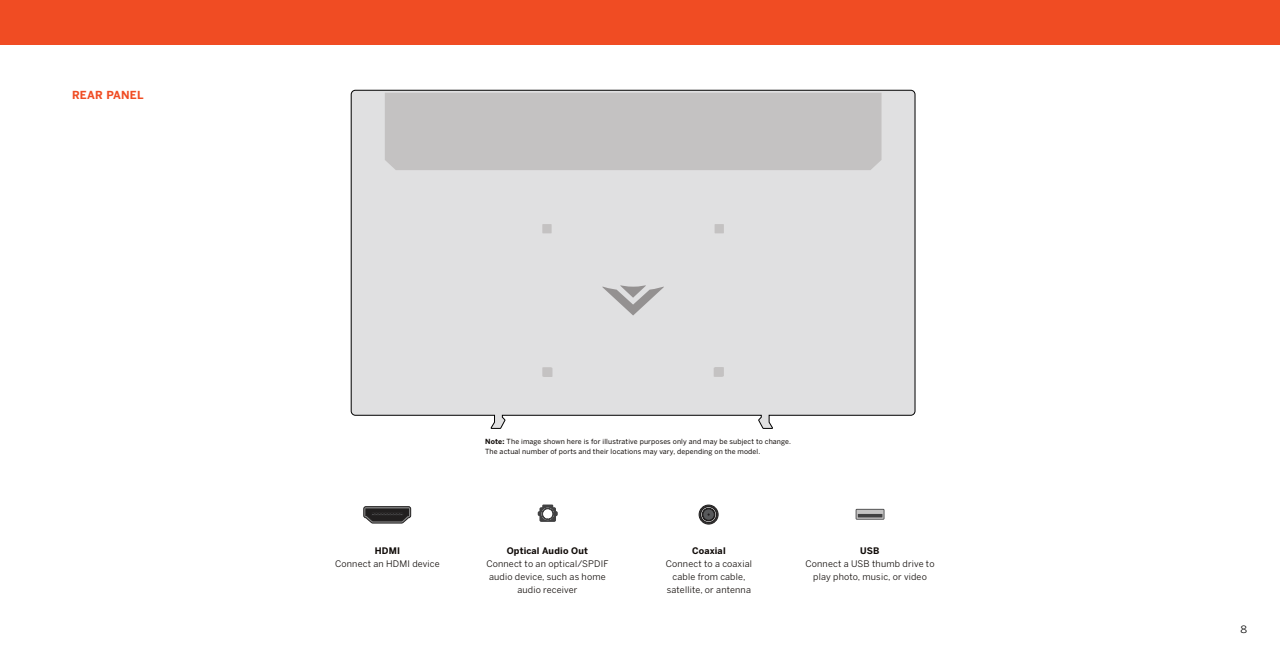
<style>
.page{position:relative;width:1280px;height:654px;background:#fff}
.page>*{position:absolute;margin:0;border:0;box-sizing:border-box;transform-origin:0 0}
.Heading_2_-_Color{font:700 11px "Benton Sans";letter-spacing:.02em;color:#f04c23}
.t1{font:10px "Benton Sans";color:#000;scale:1.1 1}
.Body_Text{font:9px/13px "Benton Sans";letter-spacing:.02em;color:#100b08;text-align:center}
.Note_Text{font:7px/10px "Benton Sans";letter-spacing:.02em;color:#100b08}
.s1{font-weight:700}
</style>
<div class="page">
<div style="left:0;top:0;width:1280px;height:45px;background:#f04c23"></div>
<svg style="left:363px;top:506px;width:49px;height:18px"></svg>
<svg style="left:856px;top:509px;width:28px;height:11px"></svg>
<svg style="left:538px;top:505px;width:20px;height:17px"></svg>
<svg style="left:699px;top:504px;width:20px;height:21px"></svg>
<div style="left:351px;top:90px;width:565px;height:339px;background:#e0e0e1"></div>
<div style="left:385px;top:93px;width:497px;height:77px;background:#c4c2c2"></div>
<div style="left:714px;top:368px;width:9px;height:9px;background:#c4c2c2"></div>
<svg style="left:602px;top:285px;width:62px;height:31px;background:#c6c5c5"></svg>
<div style="left:542px;top:224px;width:10px;height:9px;background:#c4c2c2"></div>
<div style="left:715px;top:224px;width:9px;height:9px;background:#c4c2c2"></div>
<div style="left:542px;top:367px;width:10px;height:10px;background:#c4c2c2"></div>
<div style="left:715px;top:367px;width:9px;height:9px;background:#c4c2c2"></div>
<p class="Heading_2_-_Color" style="left:72px;top:88px;width:73px">REAR PANEL</p>
<p class="Note_Text" style="left:485px;top:436px;width:307px"><span class="s1">Note:</span> The image shown here is for illustrative purposes only and may be subject to change.<br>The actual number of ports and their locations may vary, depending on the model.</p>
<p class="Body_Text" style="left:335px;top:544px;width:106px"><span class="s1">HDMI<br></span>Connect an HDMI device</p>
<p class="Body_Text" style="left:806px;top:544px;width:131px"><span class="s1">USB<br></span>Connect a USB thumb drive to play photo, music, or video</p>
<p class="Body_Text" style="left:486px;top:544px;width:124px"><span class="s1">Optical Audio Out<br></span>Connect to an optical/SPDIF audio device, such as home audio receiver</p>
<p class="Body_Text" style="left:666px;top:544px;width:88px"><span class="s1">Coaxial<br></span>Connect to a coaxial cable from cable, satellite, or antenna</p>
<p class="t1" style="left:1241px;top:623px;width:8px">8</p>
</div>
